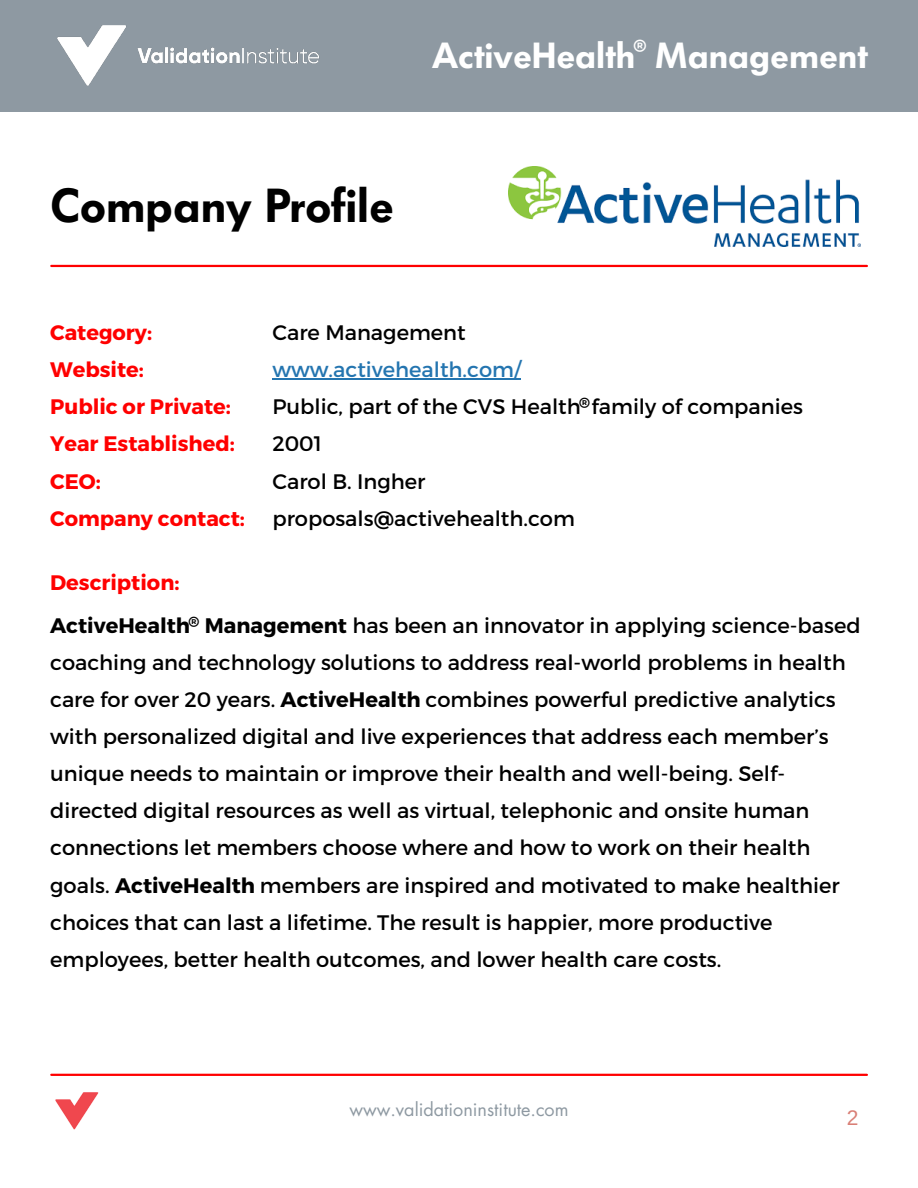
<style>
.page{position:relative;width:918px;height:1188px;background:#fff}
.page>*{position:absolute;margin:0;border:0;box-sizing:border-box;transform-origin:0 0}
.t1{font:600 47.25px "Futura BQ";color:#000}
.t2{font:600 36px "Futura BQ";color:#fff}
.t3{font:21px/37.2px "Montserrat";color:#000}
.t4{font:700 21px "Montserrat";color:#f00}
.t5{font:21px "Montserrat";color:#2475b0}
.t6{font:21px "Arimo";color:#d97f76}
.t7{font:18px "Futura LT";color:#8e99a2}
.t8{font:700 18px "Montserrat";color:#fff}
.t9{font:700 15px "Montserrat";color:#000}
.s1{font-weight:700}
</style>
<div class="page">
<div style="left:0;top:0;width:918px;height:111px;background:#8e99a2"></div>
<img style="left:57px;top:25px;width:262px;height:61px">
<hr style="left:51px;top:1074px;width:816px;height:2px;background:#f00">
<img style="left:55px;top:1092px;width:44px;height:38px">
<hr style="left:51px;top:265px;width:816px;height:2px;background:#f00">
<hr style="left:272px;top:378px;width:249px;height:1px;background:#2475b0">
<img style="left:508px;top:167px;width:353px;height:79px">
<p class="t8" style="left:633px;top:34px;width:15px">®</p>
<p class="t2" style="left:432px;top:35px;width:437px">ActiveHealth Management</p>
<p class="t1" style="left:50px;top:178px;width:345px">Company Profile</p>
<p class="t4" style="left:50px;top:319px;width:103px">Category:</p>
<p class="t4" style="left:50px;top:356px;width:95px">Website:</p>
<p class="t4" style="left:50px;top:393px;width:182px">Public or Private:</p>
<p class="t4" style="left:50px;top:430px;width:186px">Year Established:</p>
<p class="t4" style="left:50px;top:467px;width:52px">CEO:</p>
<p class="t4" style="left:50px;top:505px;width:196px">Company contact:</p>
<p class="t4" style="left:50px;top:569px;width:131px">Description:</p>
<p class="t3" style="left:272px;top:313px;width:195px">Care Management</p>
<p class="t5" style="left:272px;top:356px;width:250px">www.activehealth.com/</p>
<p class="t3" style="left:272px;top:387px;width:532px">Public, part of the CVS Health family of companies</p>
<p class="t3" style="left:272px;top:424px;width:51px">2001</p>
<p class="t3" style="left:272px;top:461px;width:155px">Carol B. Ingher</p>
<p class="t3" style="left:272px;top:499px;width:304px">proposals@activehealth.com</p>
<p class="t9" style="left:579px;top:393px;width:12px">®</p>
<p class="t3" style="left:50px;top:606px;width:812px"><span class="s1">ActiveHealth Management</span> has been an innovator in applying science-based coaching and technology solutions to address real-world problems in health care for over 20 years. <span class="s1">ActiveHealth</span> combines powerful predictive analytics with personalized digital and live experiences that address each member’s unique needs to maintain or improve their health and well-being. Self&shy;directed digital resources as well as virtual, telephonic and onsite human connections let members choose where and how to work on their health goals. <span class="s1">ActiveHealth</span> members are inspired and motivated to make healthier choices that can last a lifetime. The result is happier, more productive employees, better health outcomes, and lower health care costs.</p>
<p class="t9" style="left:189px;top:612px;width:12px">®</p>
<p class="t7" style="left:349px;top:1098px;width:221px">www.validationinstitute.com</p>
<p class="t6" style="left:847px;top:1106px;width:13px">2</p>
</div>
